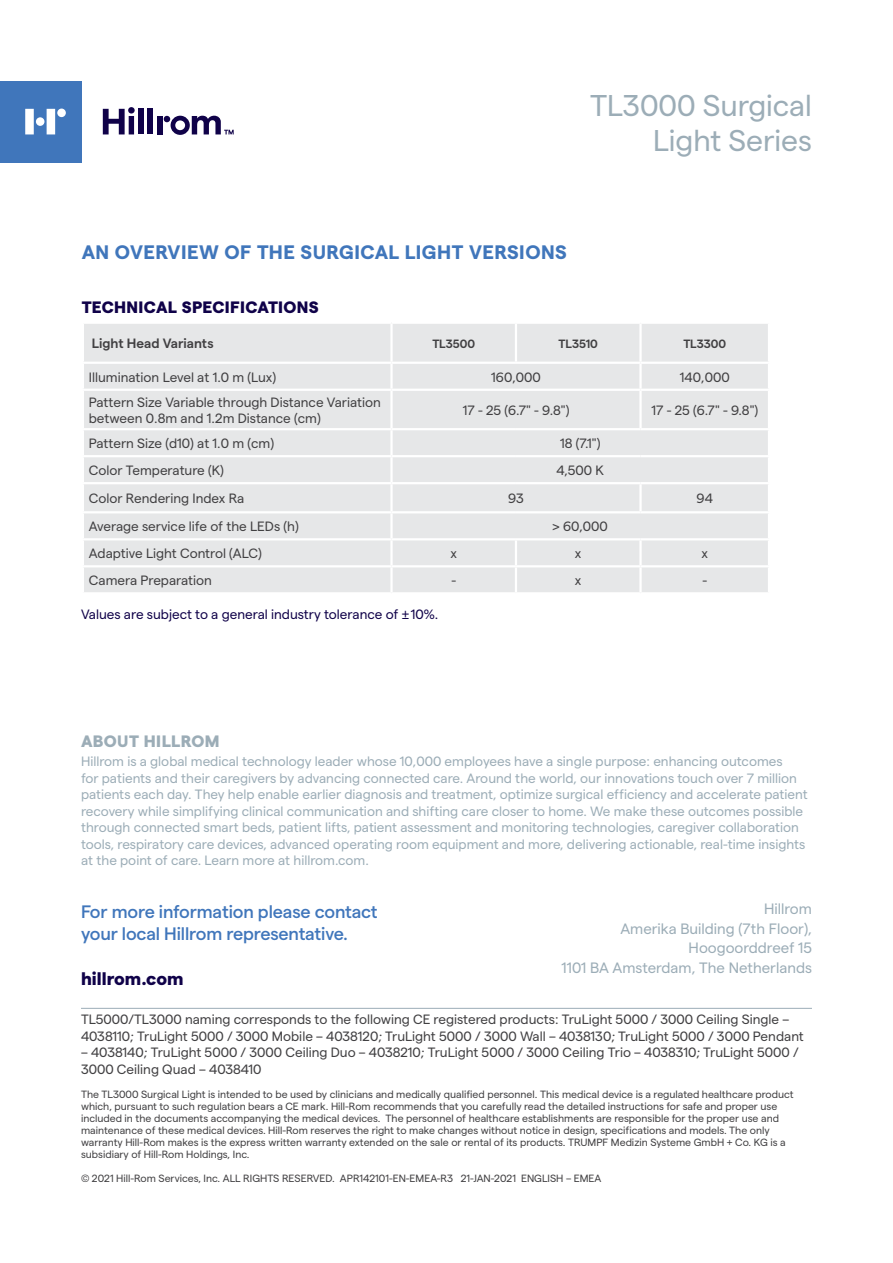
<style>
.page{position:relative;width:893px;height:1263px;background:#fff}
.page>*{position:absolute;margin:0;border:0;box-sizing:border-box;transform-origin:0 0}
.t1{font:30px/34.5px "Matter";color:#9cadb7;text-align:right}
.t2{font:700 19.5px "Matter";letter-spacing:.025em;color:#4076bb}
.t3{font:500 18px/22.5px "Matter";letter-spacing:-.01em;color:#4076bb}
.t4{font:800 18px "Matter";color:#100249}
.t5{font:800 16.5px "Matter";letter-spacing:.025em;color:#100249}
.t6{font:800 16.5px "Matter";letter-spacing:.025em;color:#9cadb7}
.t7{font:15px/19.5px "Matter";color:#9cadb7;text-align:right}
.t8{font:13.5px/16.5px "Matter";color:#9cadb7}
.t9{font:13.5px/16.5px "Matter";color:#414042}
.t10{font:13.5px "Matter";color:#100249}
.t11{font:600 13.5px "Matter";color:#414042}
.t12{font:600 12px "Matter";color:#414042}
.t13{font:10.5px/12px "Matter";color:#414042}
</style>
<div class="page">
<div style="left:0;top:81px;width:81px;height:81px;background:#4076bb"></div>
<svg style="left:25px;top:109px;width:9px;height:25px"></svg>
<svg style="left:47px;top:109px;width:8px;height:25px"></svg>
<div style="left:57px;top:109px;width:9px;height:8px;background:#fff;border-radius:50%"></div>
<div style="left:138px;top:108px;width:6px;height:26px;background:#100249"></div>
<div style="left:148px;top:108px;width:5px;height:26px;background:#100249"></div>
<div style="left:157px;top:116px;width:5px;height:18px;background:#100249"></div>
<svg style="left:103px;top:107px;width:32px;height:27px"></svg>
<div style="left:36px;top:117px;width:8px;height:9px;background:#fff;border-radius:50%"></div>
<svg style="left:164px;top:116px;width:70px;height:19px"></svg>
<hr style="left:81px;top:1008px;width:731px;height:1px;background:#9cadb7">
<div style="left:84px;top:324px;width:684px;height:268px;background:#e6e7e8"></div>
<hr style="left:639px;top:324px;width:3px;height:38px;background:#fff">
<hr style="left:515px;top:324px;width:2px;height:38px;background:#fff">
<hr style="left:82px;top:389px;width:309px;height:2px;background:#fff">
<hr style="left:82px;top:428px;width:309px;height:2px;background:#fff">
<hr style="left:82px;top:455px;width:309px;height:2px;background:#fff">
<hr style="left:82px;top:482px;width:309px;height:2px;background:#fff">
<hr style="left:82px;top:511px;width:309px;height:2px;background:#fff">
<hr style="left:82px;top:538px;width:309px;height:2px;background:#fff">
<hr style="left:82px;top:565px;width:309px;height:2px;background:#fff">
<hr style="left:392px;top:362px;width:124px;height:2px;background:#fff">
<hr style="left:390px;top:364px;width:3px;height:25px;background:#fff">
<hr style="left:516px;top:362px;width:125px;height:2px;background:#fff">
<hr style="left:640px;top:362px;width:130px;height:2px;background:#fff">
<hr style="left:639px;top:364px;width:3px;height:25px;background:#fff">
<hr style="left:392px;top:389px;width:124px;height:2px;background:#fff">
<hr style="left:390px;top:391px;width:3px;height:37px;background:#fff">
<hr style="left:516px;top:389px;width:125px;height:2px;background:#fff">
<hr style="left:392px;top:428px;width:124px;height:2px;background:#fff">
<hr style="left:390px;top:430px;width:3px;height:25px;background:#fff">
<hr style="left:516px;top:428px;width:125px;height:2px;background:#fff">
<hr style="left:392px;top:455px;width:124px;height:2px;background:#fff">
<hr style="left:390px;top:457px;width:3px;height:25px;background:#fff">
<hr style="left:516px;top:455px;width:125px;height:2px;background:#fff">
<hr style="left:640px;top:455px;width:130px;height:2px;background:#fff">
<hr style="left:640px;top:389px;width:130px;height:2px;background:#fff">
<hr style="left:640px;top:428px;width:130px;height:2px;background:#fff">
<hr style="left:640px;top:482px;width:130px;height:2px;background:#fff">
<hr style="left:640px;top:511px;width:130px;height:2px;background:#fff">
<hr style="left:640px;top:538px;width:130px;height:2px;background:#fff">
<hr style="left:640px;top:565px;width:130px;height:2px;background:#fff">
<hr style="left:639px;top:567px;width:3px;height:25px;background:#fff">
<hr style="left:639px;top:540px;width:3px;height:25px;background:#fff">
<hr style="left:516px;top:565px;width:125px;height:2px;background:#fff">
<hr style="left:516px;top:538px;width:125px;height:2px;background:#fff">
<hr style="left:639px;top:484px;width:3px;height:27px;background:#fff">
<hr style="left:639px;top:391px;width:3px;height:37px;background:#fff">
<hr style="left:392px;top:482px;width:124px;height:2px;background:#fff">
<hr style="left:390px;top:484px;width:3px;height:27px;background:#fff">
<hr style="left:516px;top:482px;width:125px;height:2px;background:#fff">
<hr style="left:392px;top:511px;width:124px;height:2px;background:#fff">
<hr style="left:390px;top:513px;width:3px;height:25px;background:#fff">
<hr style="left:516px;top:511px;width:125px;height:2px;background:#fff">
<hr style="left:392px;top:538px;width:124px;height:2px;background:#fff">
<hr style="left:390px;top:540px;width:3px;height:25px;background:#fff">
<hr style="left:515px;top:540px;width:2px;height:25px;background:#fff">
<hr style="left:392px;top:565px;width:124px;height:2px;background:#fff">
<hr style="left:390px;top:567px;width:3px;height:25px;background:#fff">
<hr style="left:515px;top:567px;width:2px;height:25px;background:#fff">
<hr style="left:390px;top:324px;width:3px;height:38px;background:#fff">
<hr style="left:82px;top:362px;width:309px;height:2px;background:#fff">
<h1 class="t1" style="left:590px;top:86px;width:223px">TL3000 Surgical<br>Light Series</h1>
<h2 class="t2" style="left:82px;top:237px;width:487px">AN OVERVIEW OF THE SURGICAL LIGHT VERSIONS</h2>
<h3 class="t5" style="left:82px;top:294px;width:239px">TECHNICAL SPECIFICATIONS</h3>
<p class="t11" style="left:92px;top:333px;width:123px">Light Head Variants</p>
<p class="t12" style="left:432px;top:334px;width:44px">TL3500</p>
<p class="t12" style="left:559px;top:334px;width:41px">TL3510</p>
<p class="t12" style="left:683px;top:334px;width:44px">TL3300</p>
<p class="t9" style="left:89px;top:368px;width:189px">Illumination Level at 1.0 m (Lux)</p>
<p class="t9" style="left:491px;top:368px;width:51px">160,000</p>
<p class="t9" style="left:680px;top:368px;width:51px">140,000</p>
<p class="t9" style="left:89px;top:393px;width:294px">Pattern Size Variable through Distance Variation between 0.8m and 1.2m Distance (cm)</p>
<p class="t9" style="left:463px;top:401px;width:108px">17 - 25 (6.7" - 9.8")</p>
<p class="t9" style="left:651px;top:401px;width:108px">17 - 25 (6.7" - 9.8")</p>
<p class="t9" style="left:89px;top:434px;width:187px">Pattern Size (d10) at 1.0 m (cm)</p>
<p class="t9" style="left:560px;top:434px;width:42px">18 (7.1")</p>
<p class="t9" style="left:89px;top:461px;width:137px">Color Temperature (K)</p>
<p class="t9" style="left:557px;top:461px;width:49px">4,500 K</p>
<p class="t9" style="left:89px;top:489px;width:157px">Color Rendering Index Ra</p>
<p class="t9" style="left:508px;top:489px;width:17px">93</p>
<p class="t9" style="left:697px;top:489px;width:18px">94</p>
<p class="t9" style="left:89px;top:517px;width:211px">Average service life of the LEDs (h)</p>
<p class="t9" style="left:553px;top:517px;width:57px">&gt; 60,000</p>
<p class="t9" style="left:89px;top:544px;width:174px">Adaptive Light Control (ALC)</p>
<p class="t9" style="left:450px;top:544px;width:8px">x</p>
<p class="t9" style="left:575px;top:544px;width:8px">x</p>
<p class="t9" style="left:701px;top:544px;width:8px">x</p>
<p class="t9" style="left:89px;top:571px;width:125px">Camera Preparation</p>
<p class="t9" style="left:451px;top:571px;width:6px">-</p>
<p class="t9" style="left:575px;top:571px;width:8px">x</p>
<p class="t9" style="left:702px;top:571px;width:6px">-</p>
<p class="t10" style="left:81px;top:604px;width:359px">Values are subject to a general industry tolerance of ±10%.</p>
<h3 class="t6" style="left:81px;top:729px;width:140px">ABOUT HILLROM</h3>
<p class="t8" style="left:81px;top:752px;width:728px">Hillrom is a global medical technology leader whose 10,000 employees have a single purpose: enhancing outcomes<br>for patients and their caregivers by advancing connected care. Around the world, our innovations touch over 7 million patients each day. They help enable earlier diagnosis and treatment, optimize surgical efficiency and accelerate patient recovery while simplifying clinical communication and shifting care closer to home. We make these outcomes possible through connected smart beds, patient lifts, patient assessment and monitoring technologies, caregiver collaboration tools, respiratory care devices, advanced operating room equipment and more, delivering actionable, real-time insights at the point of care. Learn more at hillrom.com.</p>
<h3 class="t3" style="left:81px;top:899px;width:298px">For more information please contact your local Hillrom representative.</h3>
<h3 class="t4" style="left:81px;top:966px;width:104px">hillrom.com</h3>
<p class="t9" style="left:81px;top:1010px;width:724px">TL5000/TL3000 naming corresponds to the following CE registered products: TruLight 5000 / 3000 Ceiling Single –<br>4038110; TruLight 5000 / 3000 Mobile – 4038120; TruLight 5000 / 3000 Wall – 4038130; TruLight 5000 / 3000 Pendant</p>
<p class="t9" style="left:81px;top:1043px;width:719px">– 4038140; TruLight 5000 / 3000 Ceiling Duo – 4038210; TruLight 5000 / 3000 Ceiling Trio – 4038310; TruLight 5000 /<br>3000 Ceiling Quad – 4038410</p>
<p class="t13" style="left:81px;top:1087px;width:714px">The TL3000 Surgical Light is intended to be used by clinicians and medically qualified personnel. This medical device is a regulated healthcare product which, pursuant to such regulation bears a CE mark. Hill-Rom recommends that you carefully read the detailed instructions for safe and proper use included in the documents accompanying the medical devices. The personnel of healthcare establishments are responsible for the proper use and maintenance of these medical devices. Hill-Rom reserves the right to make changes without notice in design, specifications and models. The only warranty Hill-Rom makes is the express written warranty extended on the sale or rental of its products. TRUMPF Medizin Systeme GmbH + Co. KG is a subsidiary of Hill-Rom Holdings, Inc.</p>
<p class="t13" style="left:81px;top:1171px;width:522px">© 2021 Hill-Rom Services, Inc. ALL RIGHTS RESERVED. APR142101-EN-EMEA-R3 21-JAN-2021 ENGLISH – EMEA</p>
<h3 class="t7" style="left:562px;top:898px;width:252px">Hillrom<br>Amerika Building (7th Floor),<br>Hoogoorddreef 15<br>1101 BA Amsterdam, The Netherlands</h3>
</div>
